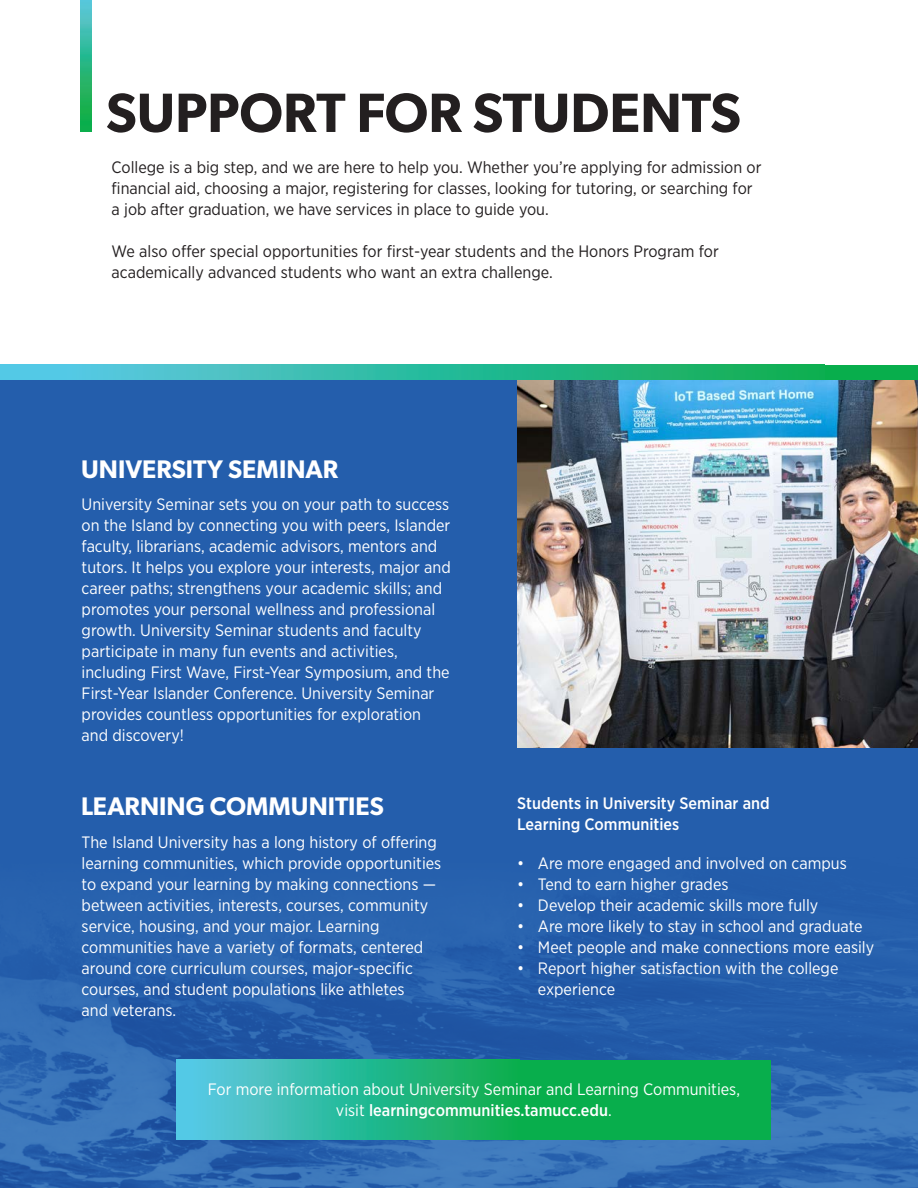
<style>
.page{position:relative;width:918px;height:1188px;background:#fff}
.page>*{position:absolute;margin:0;border:0;box-sizing:border-box;transform-origin:0 0}
.t1{font:600 55.5px "Gibson";color:#231f20}
.t2{font:600 25.5px "Gibson";color:#fff}
.t3{font:16.5px/21px "Gotham Narrow";color:#fff}
.t4{font:16.5px/21px "Gotham Narrow";color:#231f20}
.t5{font:500 16.5px/21px "Gotham Narrow";color:#fff}
.s1{font-weight:500}
</style>
<div class="page">
<div style="left:0;top:372px;width:918px;height:816px;background:#245eac"></div>
<img style="left:517px;top:380px;width:401px;height:367px">
<img style="left:81px;top:0;width:11px;height:131px">
<div style="left:0;top:365px;width:918px;height:15px;background:#08ae4c"></div>
<img style="left:0;top:365px;width:782px;height:14px">
<img style="left:0;top:747px;width:918px;height:441px">
<div style="left:177px;top:1060px;width:594px;height:80px;background:#08ae4c"></div>
<img style="left:177px;top:1060px;width:316px;height:80px">
<h1 class="t1" style="left:106px;top:80px;width:636px">SUPPORT FOR STUDENTS</h1>
<p class="t4" style="left:112px;top:156px;width:651px">College is a big step, and we are here to help you. Whether you’re applying for admission or financial aid, choosing a major, registering for classes, looking for tutoring, or searching for a job after graduation, we have services in place to guide you.</p>
<p class="t4" style="left:112px;top:240px;width:609px">We also offer special opportunities for first-year students and the Honors Program for academically advanced students who want an extra challenge.</p>
<h2 class="t2" style="left:81px;top:454px;width:258px">UNIVERSITY SEMINAR</h2>
<p class="t3" style="left:82px;top:494px;width:371px">University Seminar sets you on your path to success on the Island by connecting you with peers, Islander faculty, librarians, academic advisors, mentors and tutors. It helps you explore your interests, major and career paths; strengthens your academic skills; and promotes your personal wellness and professional growth. University Seminar students and faculty participate in many fun events and activities, including First Wave, First-Year Symposium, and the First-Year Islander Conference. University Seminar provides countless opportunities for exploration and discovery!</p>
<h2 class="t2" style="left:81px;top:791px;width:304px">LEARNING COMMUNITIES</h2>
<p class="t3" style="left:82px;top:831px;width:361px">The Island University has a long history of offering learning communities, which provide opportunities to expand your learning by making connections — between activities, interests, courses, community service, housing, and your major. Learning communities have a variety of formats, centered around core curriculum courses, major-specific courses, and student populations like athletes<br>and veterans.</p>
<p class="t5" style="left:517px;top:792px;width:254px">Students in University Seminar and<br>Learning Communities</p>
<p class="t3" style="left:517px;top:852px;width:9px;text-align:justify">• • • • • •</p>
<p class="t3" style="left:538px;top:852px;width:338px">Are more engaged and involved on campus Tend to earn higher grades<br>Develop their academic skills more fully<br>Are more likely to stay in school and graduate Meet people and make connections more easily Report higher satisfaction with the college experience</p>
<p class="t3" style="left:208px;top:1078px;width:534px;text-align:center">For more information about University Seminar and Learning Communities, visit <span class="s1">learningcommunities.tamucc.edu</span>.</p>
</div>
